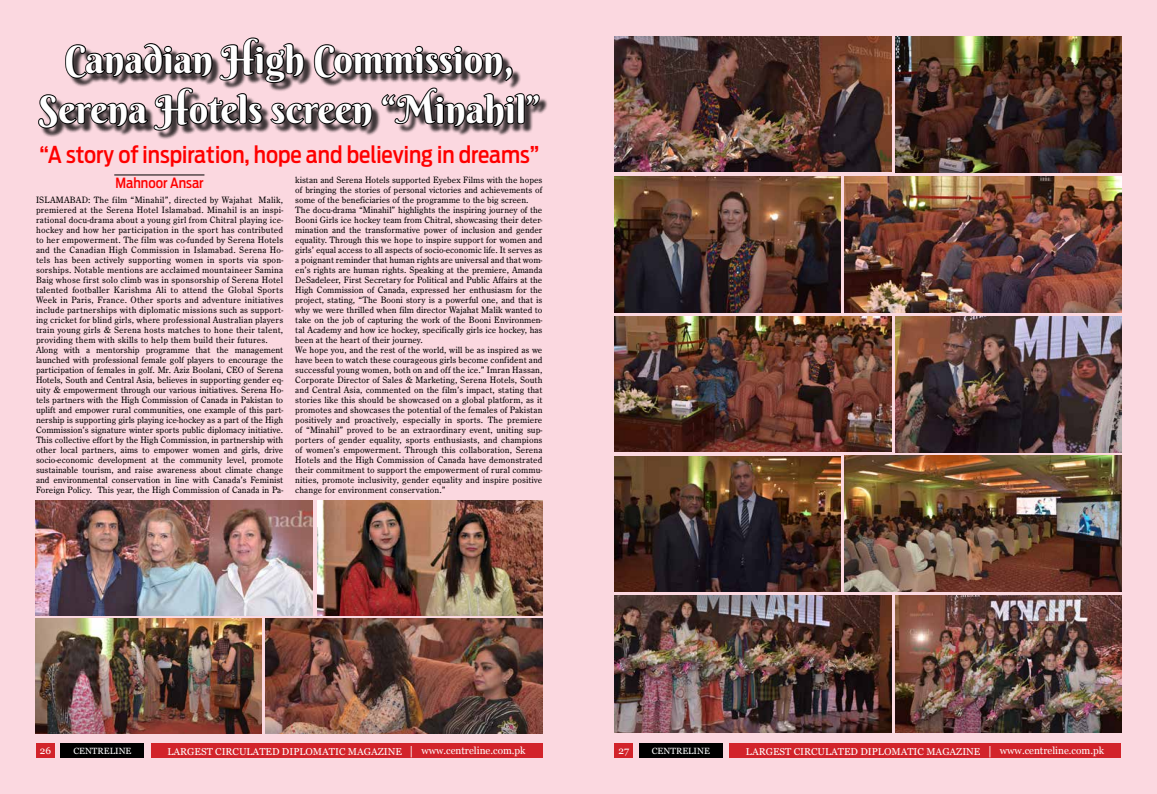
<style>
.page{position:relative;width:1157px;height:794px;background:#fbd8e0}
.page>*{position:absolute;margin:0;border:0;box-sizing:border-box;transform-origin:0 0}
.t1{font:38px/50px "Berkshire Swash";color:#fff;text-align:center}
.t2{font:500 23px "Antenna Cond";color:#f00}
.t3{font:500 14px "Antenna Cond";color:#f00}
.t4{font:10px "Georgia";color:#fff}
.t5{font:9.5px/10px "Century Old Sty TEE";color:#000}
.t6{font:9px "Georgia";color:#fff}
.s1{font-size:12px}
</style>
<div class="page">
<div style="left:36px;top:743px;width:19px;height:15px;background:#d2232a"></div>
<div style="left:151px;top:743px;width:391px;height:15px;background:#d2232a"></div>
<div style="left:61px;top:743px;width:83px;height:15px;background:#000"></div>
<div style="left:614px;top:743px;width:19px;height:15px;background:#d2232a"></div>
<div style="left:729px;top:743px;width:392px;height:15px;background:#d2232a"></div>
<div style="left:639px;top:743px;width:83px;height:15px;background:#000"></div>
<svg style="left:38px;top:37px;width:503px;height:102px"></svg>
<img style="left:614px;top:596px;width:277px;height:137px">
<img style="left:36px;top:500px;width:277px;height:115px">
<img style="left:614px;top:316px;width:277px;height:136px">
<img style="left:614px;top:36px;width:277px;height:136px">
<img style="left:844px;top:456px;width:277px;height:135px">
<img style="left:844px;top:177px;width:277px;height:135px">
<img style="left:266px;top:618px;width:276px;height:115px">
<img style="left:895px;top:595px;width:226px;height:138px">
<img style="left:317px;top:500px;width:225px;height:115px">
<img style="left:895px;top:316px;width:226px;height:136px">
<img style="left:895px;top:36px;width:226px;height:136px">
<img style="left:614px;top:456px;width:226px;height:135px">
<img style="left:614px;top:177px;width:226px;height:135px">
<img style="left:36px;top:618px;width:226px;height:115px">
<hr style="left:114px;top:174px;width:90px;height:1px;background:#000">
<h1 class="t1" style="left:39px;top:34px;width:502px">Canadian High Commission,<br>Serena Hotels screen “Minahil”</h1>
<h2 class="t2" style="left:39px;top:141px;width:501px">“A story of inspiration, hope and believing in dreams”</h2>
<h3 class="t3" style="left:115px;top:175px;width:90px">Mahnoor Ansar</h3>
<p class="t5" style="left:36px;top:195px;width:249px">ISLAMABAD: The film “Minahil”, directed by Wajahat Malik, premiered at the Serena Hotel Islamabad. Minahil is an inspi&shy;rational docu-drama about a young girl from Chitral playing ice&shy;hockey and how her participation in the sport has contributed to her empowerment. The film was co-funded by Serena Hotels and the Canadian High Commission in Islamabad. Serena Ho&shy;tels has been actively supporting women in sports via spon&shy;sorships. Notable mentions are acclaimed mountaineer Samina Baig whose first solo climb was in sponsorship of Serena Hotel talented footballer Karishma Ali to attend the Global Sports Week in Paris, France. Other sports and adventure initiatives include partnerships with diplomatic missions such as support&shy;ing cricket for blind girls, where professional Australian players train young girls &amp; Serena hosts matches to hone their talent, providing them with skills to help them build their futures.<br>Along with a mentorship programme that the management launched with professional female golf players to encourage the participation of females in golf. Mr. Aziz Boolani, CEO of Serena Hotels, South and Central Asia, believes in supporting gender eq&shy;uity &amp; empowerment through our various initiatives. Serena Ho&shy;tels partners with the High Commission of Canada in Pakistan to uplift and empower rural communities, one example of this part&shy;nership is supporting girls playing ice-hockey as a part of the High Commission’s signature winter sports public diplomacy initiative.<br>This collective effort by the High Commission, in partnership with other local partners, aims to empower women and girls, drive socio-economic development at the community level, promote sustainable tourism, and raise awareness about climate change and environmental conservation in line with Canada’s Feminist Foreign Policy. This year, the High Commission of Canada in Pa-</p>
<p class="t5" style="left:295px;top:175px;width:249px">kistan and Serena Hotels supported Eyebex Films with the hopes of bringing the stories of personal victories and achievements of some of the beneficiaries of the programme to the big screen.<br>The docu-drama “Minahil” highlights the inspiring journey of the Booni Girls ice hockey team from Chitral, showcasing their deter&shy;mination and the transformative power of inclusion and gender equality. Through this we hope to inspire support for women and girls’ equal access to all aspects of socio-economic life. It serves as a poignant reminder that human rights are universal and that wom&shy;en’s rights are human rights. Speaking at the premiere, Amanda DeSadeleer, First Secretary for Political and Public Affairs at the High Commission of Canada, expressed her enthusiasm for the project, stating, “The Booni story is a powerful one, and that is why we were thrilled when film director Wajahat Malik wanted to take on the job of capturing the work of the Booni Environmen&shy;tal Academy and how ice hockey, specifically girls ice hockey, has been at the heart of their journey.<br>We hope you, and the rest of the world, will be as inspired as we have been to watch these courageous girls become confident and successful young women, both on and off the ice.” Imran Hassan, Corporate Director of Sales &amp; Marketing, Serena Hotels, South and Central Asia, commented on the film’s impact, stating that stories like this should be showcased on a global platform, as it promotes and showcases the potential of the females of Pakistan positively and proactively, especially in sports. The premiere of “Minahil” proved to be an extraordinary event, uniting sup&shy;porters of gender equality, sports enthusiasts, and champions of women’s empowerment. Through this collaboration, Serena Hotels and the High Commission of Canada have demonstrated their commitment to support the empowerment of rural commu&shy;nities, promote inclusivity, gender equality and inspire positive change for environment conservation.”</p>
<p class="t4" style="left:40px;top:744px;width:13px">26</p>
<p class="t6" style="left:73px;top:746px;width:13px">Centreline</p>
<p class="t4" style="left:167px;top:745px;width:360px">LARGEST CIRCULATED DIPLOMATIC MAGAZINE <span class="s1">|</span> www.centreline.com.pk</p>
<p class="t4" style="left:618px;top:744px;width:12px">27</p>
<p class="t6" style="left:652px;top:746px;width:13px">Centreline</p>
<p class="t4" style="left:746px;top:745px;width:360px">LARGEST CIRCULATED DIPLOMATIC MAGAZINE <span class="s1">|</span> www.centreline.com.pk</p>
</div>
